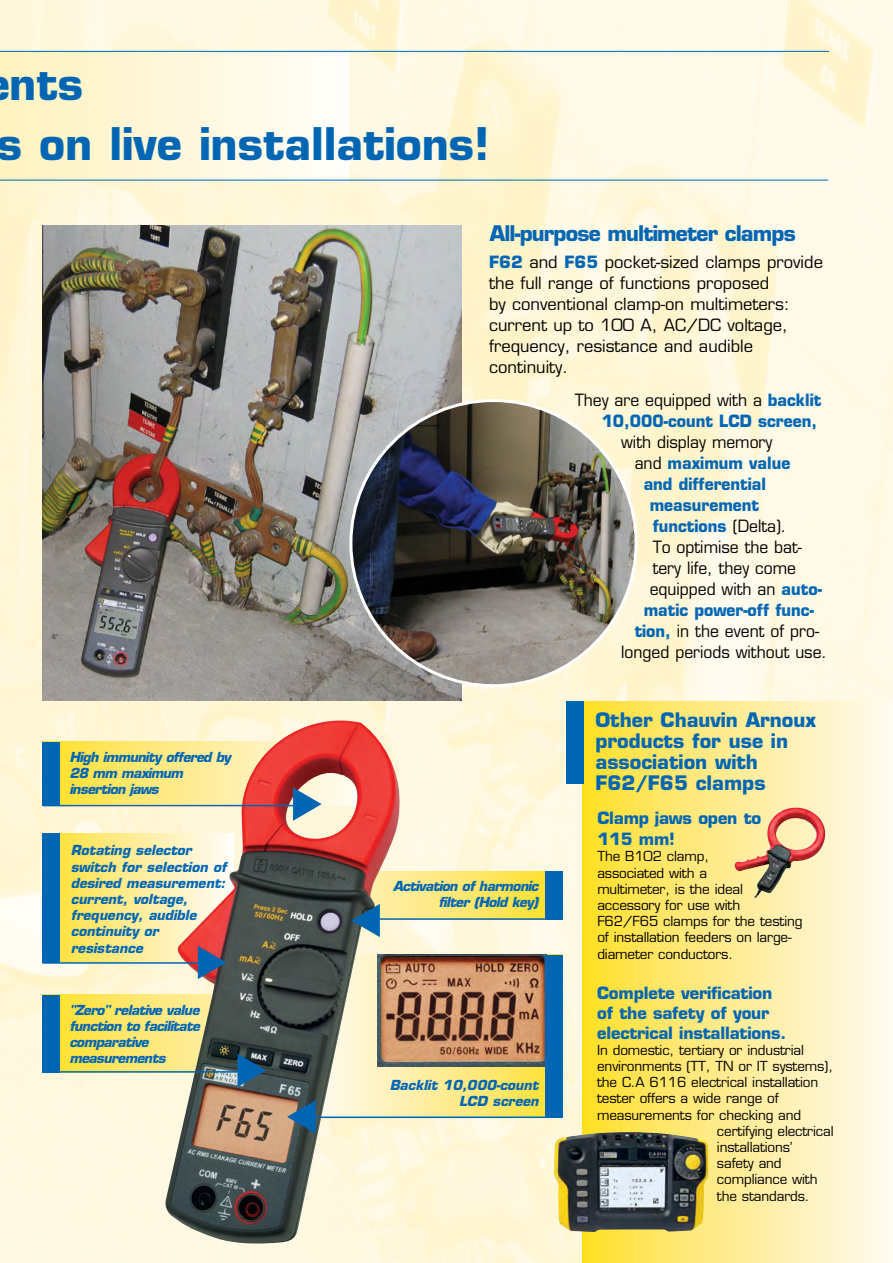
<style>
.page{position:relative;width:893px;height:1263px;background:#fff}
.page>*{position:absolute;margin:0;border:0;box-sizing:border-box;transform-origin:0 0}
.t1{font:700 43.8px/59.6px "Eurostile LT Std";color:#0066b3}
.t2{font:700 21px "Eurostile LT Std";letter-spacing:-.04em;color:#0066b3}
.t3{font:700 19.5px/21px "Eurostile LT Std";color:#0066b3}
.t4{font:16.5px/21px "Eurostile LT Std";color:#000}
.t5{font:700 16.5px/21px "Eurostile LT Std";letter-spacing:-.005em;color:#0066b3;text-align:right;scale:.95 1}
.t6{font:16.5px "Eurostile LT Std";color:#000;scale:.95 1}
.t7{font:700 16.5px/19.8px "Eurostile LT Std";letter-spacing:-.005em;color:#0066b3}
.t8{font:13.5px/16.2px "Eurostile LT Std";letter-spacing:-.01em;color:#000}
.t9{font:italic 700 13.5px/16.2px "Eurostile LT Std";letter-spacing:-.04em;color:#0066b3}
.t10{font:italic 700 13.5px/16.2px "Eurostile LT Std";color:#0066b3}
.s1{font-weight:700;color:#0066b3}
.s2{font-weight:400;color:#000}
</style>
<div class="page">
<img style="left:0;top:0;width:893px;height:1263px">
<svg style="left:60px;top:833px;width:104px;height:129px;background:#ffe97e"></svg>
<div style="left:43px;top:833px;width:17px;height:129px;background:#0066b3"></div>
<svg style="left:60px;top:742px;width:104px;height:63px;background:#fee55e"></svg>
<div style="left:43px;top:742px;width:17px;height:64px;background:#0066b3"></div>
<svg style="left:60px;top:995px;width:104px;height:76px;background:#ffe55d"></svg>
<div style="left:43px;top:995px;width:17px;height:77px;background:#0066b3"></div>
<svg style="left:401px;top:871px;width:145px;height:47px;background:#fde569"></svg>
<div style="left:546px;top:871px;width:17px;height:49px;background:#0066b3"></div>
<svg style="left:401px;top:1066px;width:144px;height:50px;background:#fbe67a"></svg>
<div style="left:0;top:51px;width:349px;height:130px;background:linear-gradient(to right,#fdf1bf,#fdfdfa)"></div>
<hr style="left:0;top:51px;width:829px;height:1px;background:#0066b3">
<hr style="left:0;top:180px;width:828px;height:1px;background:#0066b3">
<div style="left:582px;top:702px;width:311px;height:561px;background:linear-gradient(to right,#ffdf2f,#fffbf7)"></div>
<img style="left:43px;top:225px;width:419px;height:476px">
<img style="left:351px;top:401px;width:285px;height:285px;border-radius:143px">
<img style="left:164px;top:720px;width:237px;height:524px">
<img style="left:377px;top:955px;width:168px;height:111px">
<div style="left:566px;top:702px;width:17px;height:82px;background:#0066b3"></div>
<hr style="left:43px;top:805px;width:261px;height:1px;background:#0066b3">
<hr style="left:43px;top:962px;width:177px;height:2px;background:#0066b3">
<div style="left:545px;top:955px;width:17px;height:162px;background:#0066b3"></div>
<hr style="left:308px;top:1116px;width:254px;height:2px;background:#0066b3">
<hr style="left:376px;top:918px;width:186px;height:2px;background:#0066b3">
<hr style="left:43px;top:1071px;width:197px;height:1px;background:#0066b3">
<img style="left:554px;top:1132px;width:154px;height:100px">
<img style="left:735px;top:807px;width:90px;height:90px">
<svg style="left:198px;top:946px;width:28px;height:33px"></svg>
<svg style="left:293px;top:787px;width:29px;height:34px"></svg>
<svg style="left:237px;top:1054px;width:29px;height:33px"></svg>
<svg style="left:287px;top:1100px;width:29px;height:33px"></svg>
<svg style="left:351px;top:904px;width:29px;height:33px"></svg>
<h1 class="t1" style="left:-4px;top:54px;width:495px">nts<br>s on live installations!</h1>
<h2 class="t2" style="left:490px;top:220px;width:307px">All-purpose multimeter clamps</h2>
<p class="t9" style="left:69px;top:749px;width:163px">High immunity offered by<br>28 mm maximum insertion jaws</p>
<p class="t10" style="left:71px;top:842px;width:157px">Rotating selector switch for selection of desired measurement: current, voltage, frequency, audible continuity or resistance</p>
<p class="t9" style="left:69px;top:1002px;width:132px">"Zero" relative value function to facilitate comparative measurements</p>
<p class="t4" style="left:489px;top:251px;width:335px"><span class="s1">F62</span> and <span class="s1">F65</span> pocket-sized clamps provide the full range of functions proposed<br>by conventional clamp-on multimeters: current up to 100 A, AC/DC voltage, frequency, resistance and audible continuity.</p>
<p class="t5" style="left:575px;top:389px;width:261px"><span class="s2">They are equipped with a</span> backlit<br>10,000-count LCD screen,</p>
<p class="t6" style="left:621px;top:432px;width:161px">with display memory</p>
<p class="t5" style="left:635px;top:452px;width:165px"><span class="s2">and</span> maximum value</p>
<p class="t5" style="left:644px;top:473px;width:130px">and differential</p>
<p class="t5" style="left:650px;top:494px;width:117px">measurement</p>
<p class="t5" style="left:653px;top:515px;width:142px">functions <span class="s2">(Delta).</span></p>
<p class="t6" style="left:653px;top:537px;width:159px">To optimise the bat-</p>
<p class="t6" style="left:653px;top:558px;width:152px">tery life, they come</p>
<p class="t6" style="left:650px;top:579px;width:183px">equipped with an <span class="s1">auto-</span></p>
<p class="t5" style="left:644px;top:599px;width:181px">matic power-off func-</p>
<p class="t6" style="left:635px;top:621px;width:196px"><span class="s1">tion,</span> in the event of pro-</p>
<p class="t6" style="left:621px;top:642px;width:218px">longed periods without use.</p>
<p class="t9" style="left:393px;top:878px;width:147px;text-align:right">Activation of harmonic filter (Hold key)</p>
<p class="t10" style="left:390px;top:1077px;width:150px;text-align:right">Backlit 10,000-count<br>LCD screen</p>
<h3 class="t3" style="left:595px;top:709px;width:222px">Other Chauvin Arnoux products for use in association with<br>F62/F65 clamps</h3>
<p class="t7" style="left:597px;top:807px;width:166px;line-height:21.6px">Clamp jaws open to<br>115 mm!</p>
<p class="t8" style="left:597px;top:848px;width:207px">The B102 clamp,<br>associated with a<br>multimeter, is the ideal accessory for use with<br>F62/F65 clamps for the testing of installation feeders on large&shy;diameter conductors.</p>
<p class="t7" style="left:597px;top:983px;width:191px">Complete verification of the safety of your electrical installations.</p>
<p class="t8" style="left:597px;top:1042px;width:208px">In domestic, tertiary or industrial</p>
<p class="t8" style="left:597px;top:1058px;width:237px">environments (TT, TN or IT systems),</p>
<p class="t8" style="left:597px;top:1074px;width:223px">the C.A 6116 electrical installation</p>
<p class="t8" style="left:597px;top:1090px;width:183px">tester offers a wide range of</p>
<p class="t8" style="left:597px;top:1106px;width:206px">measurements for checking and</p>
<p class="t8" style="left:717px;top:1123px;width:118px">certifying electrical</p>
<p class="t8" style="left:717px;top:1139px;width:77px">installations’</p>
<p class="t8" style="left:717px;top:1155px;width:66px">safety and</p>
<p class="t8" style="left:717px;top:1171px;width:102px">compliance with</p>
<p class="t8" style="left:717px;top:1187px;width:94px">the standards.</p>
</div>
